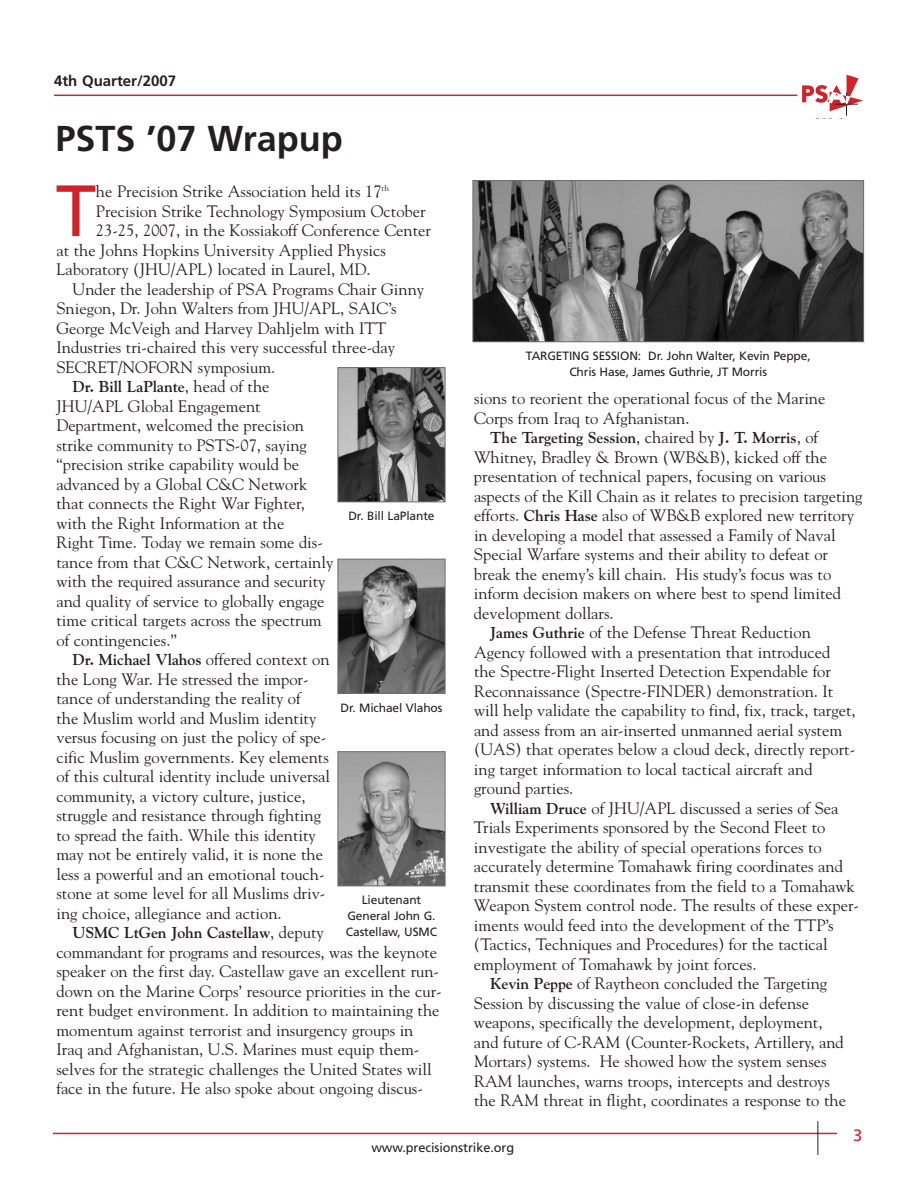
<style>
.page{position:relative;width:918px;height:1188px;background:#fff}
.page>*{position:absolute;margin:0;border:0;box-sizing:border-box;transform-origin:0 0}
.t1{font:72.45px "Frutiger";color:#d1232a}
.t2{font:700 36px "Frutiger";color:#231f20}
.t3{font:16.5px/19.5px "Goudy";color:#231f20}
.t4{font:16.5px "Frutiger";color:#d1232a}
.t5{font:700 15.75px "Goudy";letter-spacing:-.005em;color:#231f20}
.t6{font:700 15px "Frutiger";color:#231f20}
.t7{font:12.75px "Frutiger";letter-spacing:-.005em;color:#231f20}
.t8{font:12px/15.8px "Frutiger";letter-spacing:-.01em;color:#231f20;text-align:center}
.s1{font-weight:400;font-size:16.5px}
.s2{font-weight:700;font-size:15.75px}
</style>
<div class="page">
<hr style="left:54px;top:95px;width:743px;height:1px;background:#d1232a">
<svg style="left:802px;top:75px;width:61px;height:44px"></svg>
<hr style="left:53px;top:1133px;width:784px;height:1px;background:#d1232a">
<hr style="left:818px;top:1121px;width:1px;height:34px;background:#231f20">
<img style="left:340px;top:369px;width:104px;height:131px">
<div style="left:338px;top:367px;width:108px;height:135px;border:1px solid #6c6d70"></div>
<img style="left:474px;top:182px;width:388px;height:158px">
<div style="left:472px;top:180px;width:392px;height:162px;border:1px solid #6c6d70"></div>
<img style="left:340px;top:561px;width:104px;height:131px">
<div style="left:338px;top:559px;width:108px;height:135px;border:1px solid #6c6d70"></div>
<img style="left:340px;top:753px;width:104px;height:131px">
<div style="left:338px;top:751px;width:108px;height:135px;border:1px solid #6c6d70"></div>
<p class="t6" style="left:54px;top:74px;width:124px">4th Quarter/2007</p>
<h2 class="t2" style="left:56px;top:124px;width:289px">PSTS ’07 Wrapup</h2>
<h1 class="t1" style="left:56px;top:182px;width:42px">T</h1>
<p class="t3" style="left:96px;top:182px;width:294px">he Precision Strike Association held its 17<sup>th</sup></p>
<p class="t3" style="left:96px;top:201px;width:331px">Precision Strike Technology Symposium October</p>
<p class="t3" style="left:96px;top:221px;width:337px">23-25, 2007, in the Kossiakoff Conference Center</p>
<p class="t3" style="left:56px;top:240px;width:331px">at the Johns Hopkins University Applied Physics</p>
<p class="t3" style="left:56px;top:260px;width:316px">Laboratory (JHU/APL) located in Laurel, MD.</p>
<p class="t3" style="left:73px;top:279px;width:353px">Under the leadership of PSA Programs Chair Ginny</p>
<p class="t3" style="left:56px;top:299px;width:342px">Sniegon, Dr. John Walters from JHU/APL, SAIC’s</p>
<p class="t3" style="left:56px;top:318px;width:332px">George McVeigh and Harvey Dahljelm with ITT</p>
<p class="t3" style="left:56px;top:338px;width:340px">Industries tri-chaired this very successful three-day</p>
<p class="t3" style="left:56px;top:357px;width:220px">SECRET/NOFORN symposium.</p>
<p class="t5" style="left:73px;top:377px;width:198px">Dr. Bill LaPlante<span class="s1">, head of the</span></p>
<p class="t3" style="left:56px;top:396px;width:278px">JHU/APL Global Engagement Department, welcomed the precision strike community to PSTS-07, saying “precision strike capability would be advanced by a Global C&amp;C Network that connects the Right War Fighter, with the Right Information at the<br>Right Time. Today we remain some dis&shy;tance from that C&amp;C Network, certainly with the required assurance and security and quality of service to globally engage time critical targets across the spectrum of contingencies.”</p>
<p class="t5" style="left:73px;top:650px;width:258px">Dr. Michael Vlahos <span class="s1">offered context on</span></p>
<p class="t3" style="left:56px;top:669px;width:275px">the Long War. He stressed the impor&shy;tance of understanding the reality of<br>the Muslim world and Muslim identity versus focusing on just the policy of spe&shy;cific Muslim governments. Key elements of this cultural identity include universal community, a victory culture, justice, struggle and resistance through fighting to spread the faith. While this identity may not be entirely valid, it is none the less a powerful and an emotional touch&shy;stone at some level for all Muslims driv&shy;ing choice, allegiance and action.</p>
<p class="t5" style="left:73px;top:923px;width:253px">USMC LtGen John Castellaw<span class="s1">, deputy</span></p>
<p class="t3" style="left:56px;top:942px;width:387px">commandant for programs and resources, was the keynote speaker on the first day. Castellaw gave an excellent run&shy;down on the Marine Corps’ resource priorities in the cur&shy;rent budget environment. In addition to maintaining the momentum against terrorist and insurgency groups in Iraq and Afghanistan, U.S. Marines must equip them&shy;selves for the strategic challenges the United States will face in the future. He also spoke about ongoing discus-</p>
<p class="t8" style="left:348px;top:509px;width:88px">Dr. Bill LaPlante</p>
<p class="t8" style="left:341px;top:700px;width:103px">Dr. Michael Vlahos</p>
<p class="t8" style="left:346px;top:893px;width:93px">Lieutenant<br>General John G.<br>Castellaw, USMC</p>
<p class="t8" style="left:526px;top:349px;width:286px">TARGETING SESSION: Dr. John Walter, Kevin Peppe,<br>Chris Hase, James Guthrie, JT Morris</p>
<p class="t3" style="left:474px;top:389px;width:353px">sions to reorient the operational focus of the Marine<br>Corps from Iraq to Afghanistan.</p>
<p class="t5" style="left:490px;top:429px;width:329px">The Targeting Session<span class="s1">, chaired by</span> J. T. Morris<span class="s1">, of</span></p>
<p class="t3" style="left:474px;top:448px;width:355px">Whitney, Bradley &amp; Brown (WB&amp;B), kicked off the</p>
<p class="t3" style="left:474px;top:467px;width:354px">presentation of technical papers, focusing on various</p>
<p class="t3" style="left:474px;top:487px;width:390px">aspects of the Kill Chain as it relates to precision targeting</p>
<p class="t3" style="left:474px;top:506px;width:382px">efforts. <span class="s2">Chris Hase</span> also of WB&amp;B explored new territory</p>
<p class="t3" style="left:474px;top:526px;width:363px">in developing a model that assessed a Family of Naval</p>
<p class="t3" style="left:474px;top:545px;width:356px">Special Warfare systems and their ability to defeat or</p>
<p class="t3" style="left:474px;top:565px;width:359px">break the enemy’s kill chain. His study’s focus was to</p>
<p class="t3" style="left:474px;top:584px;width:369px">inform decision makers on where best to spend limited</p>
<p class="t3" style="left:474px;top:604px;width:141px">development dollars.</p>
<p class="t3" style="left:490px;top:623px;width:322px"><span class="s2">James Guthrie</span> of the Defense Threat Reduction</p>
<p class="t3" style="left:474px;top:643px;width:358px">Agency followed with a presentation that introduced</p>
<p class="t3" style="left:474px;top:662px;width:359px">the Spectre-Flight Inserted Detection Expendable for</p>
<p class="t3" style="left:474px;top:682px;width:361px">Reconnaissance (Spectre-FINDER) demonstration. It</p>
<p class="t3" style="left:474px;top:701px;width:383px">will help validate the capability to find, fix, track, target,</p>
<p class="t3" style="left:474px;top:721px;width:370px">and assess from an air-inserted unmanned aerial system</p>
<p class="t3" style="left:474px;top:740px;width:383px">(UAS) that operates below a cloud deck, directly report-</p>
<p class="t3" style="left:474px;top:760px;width:340px">ing target information to local tactical aircraft and</p>
<p class="t3" style="left:474px;top:779px;width:101px">ground parties.</p>
<p class="t3" style="left:490px;top:799px;width:350px"><span class="s2">William Druce</span> of JHU/APL discussed a series of Sea</p>
<p class="t3" style="left:474px;top:818px;width:353px">Trials Experiments sponsored by the Second Fleet to</p>
<p class="t3" style="left:474px;top:838px;width:349px">investigate the ability of special operations forces to</p>
<p class="t3" style="left:474px;top:857px;width:371px">accurately determine Tomahawk firing coordinates and</p>
<p class="t3" style="left:474px;top:877px;width:382px">transmit these coordinates from the field to a Tomahawk</p>
<p class="t3" style="left:474px;top:896px;width:387px">Weapon System control node. The results of these exper-</p>
<p class="t3" style="left:474px;top:916px;width:361px">iments would feed into the development of the TTP’s</p>
<p class="t3" style="left:474px;top:935px;width:355px">(Tactics, Techniques and Procedures) for the tactical</p>
<p class="t3" style="left:474px;top:955px;width:284px">employment of Tomahawk by joint forces.</p>
<p class="t3" style="left:490px;top:974px;width:339px"><span class="s2">Kevin Peppe</span> of Raytheon concluded the Targeting</p>
<p class="t3" style="left:474px;top:994px;width:337px">Session by discussing the value of close-in defense</p>
<p class="t3" style="left:474px;top:1013px;width:350px">weapons, specifically the development, deployment,</p>
<p class="t3" style="left:474px;top:1033px;width:371px">and future of C-RAM (Counter-Rockets, Artillery, and</p>
<p class="t3" style="left:474px;top:1052px;width:354px">Mortars) systems. He showed how the system senses</p>
<p class="t3" style="left:474px;top:1072px;width:358px">RAM launches, warns troops, intercepts and destroys</p>
<p class="t3" style="left:474px;top:1091px;width:374px">the RAM threat in flight, coordinates a response to the</p>
<p class="t7" style="left:371px;top:1143px;width:144px">www.precisionstrike.org</p>
<p class="t4" style="left:853px;top:1129px;width:11px">3</p>
</div>
